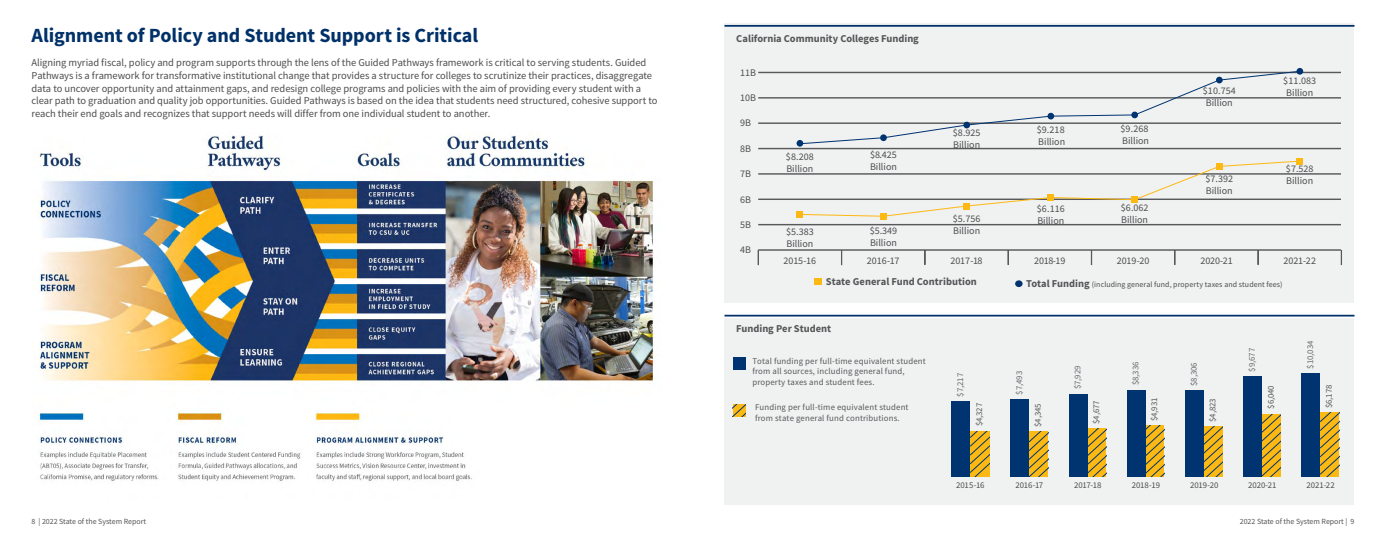
<style>
.page{position:relative;width:1386px;height:536px;background:#fff}
.page>*{position:absolute;margin:0;border:0;box-sizing:border-box;transform-origin:0 0}
.t1{font:700 20.12px "Source Sans Pro";letter-spacing:-.005em;color:#003169}
.t2{font:10.5px/12.6px "Source Sans Pro";letter-spacing:-.005em;color:#4d4d4f}
.t3{font:700 10.5px "Source Sans Pro";color:#565659}
.t4{font:10.06px/12.1px "Source Sans Pro";color:#4d4d4f}
.t5{font:8.75px/10.5px "Source Sans Pro";letter-spacing:.015em;color:#58595b}
.t6{font:8.75px "Source Sans Pro";letter-spacing:-.005em;color:#4d4d4f}
.t7{font:8.75px "Source Sans Pro";letter-spacing:-.01em;color:#666c70}
.t8{font:7.88px "Source Sans Pro";letter-spacing:.015em;color:#4d4d4f}
.t9{font:7.88px "Source Sans Pro";color:#565659}
.s1{font-weight:700;font-size:10.5px;color:#565659}
</style>
<div class="page">
<img style="left:38px;top:135px;width:617px;height:346px">
<div style="left:724px;top:24px;width:630px;height:279px;background:#f0f1f1"></div>
<svg style="left:841px;top:251px;width:1px;height:14px"></svg>
<svg style="left:758px;top:251px;width:1px;height:14px"></svg>
<svg style="left:924px;top:251px;width:2px;height:14px"></svg>
<svg style="left:1008px;top:251px;width:1px;height:14px"></svg>
<svg style="left:1091px;top:251px;width:1px;height:14px"></svg>
<svg style="left:1257px;top:251px;width:2px;height:14px"></svg>
<svg style="left:1174px;top:251px;width:1px;height:14px"></svg>
<svg style="left:1341px;top:250px;width:1px;height:15px"></svg>
<hr style="left:758px;top:148px;width:583px;height:1px;background:#58595b">
<hr style="left:758px;top:122px;width:583px;height:2px;background:#58595b">
<hr style="left:758px;top:97px;width:583px;height:1px;background:#58595b">
<hr style="left:758px;top:173px;width:583px;height:1px;background:#58595b">
<hr style="left:758px;top:198px;width:583px;height:2px;background:#58595b">
<hr style="left:758px;top:224px;width:583px;height:1px;background:#58595b">
<hr style="left:758px;top:249px;width:583px;height:2px;background:#58595b">
<hr style="left:758px;top:72px;width:583px;height:1px;background:#58595b">
<svg style="left:799px;top:70px;width:502px;height:75px"></svg>
<div style="left:1131px;top:111px;width:7px;height:7px;background:#003471;border-radius:50%"></div>
<div style="left:1216px;top:77px;width:7px;height:6px;background:#003471;border-radius:50%"></div>
<div style="left:797px;top:211px;width:6px;height:7px;background:#fdb913"></div>
<div style="left:880px;top:213px;width:7px;height:6px;background:#fdb913"></div>
<div style="left:797px;top:140px;width:6px;height:7px;background:#003471;border-radius:50%"></div>
<div style="left:880px;top:134px;width:7px;height:7px;background:#003471;border-radius:50%"></div>
<div style="left:963px;top:122px;width:7px;height:6px;background:#003471;border-radius:50%"></div>
<svg style="left:1048px;top:113px;width:6px;height:6px"></svg>
<svg style="left:799px;top:158px;width:504px;height:59px"></svg>
<div style="left:1297px;top:68px;width:6px;height:7px;background:#003471;border-radius:50%"></div>
<div style="left:815px;top:278px;width:7px;height:7px;background:#fdb913"></div>
<hr style="left:724px;top:25px;width:630px;height:2px;background:#003169">
<hr style="left:724px;top:314px;width:630px;height:2px;background:#003169">
<div style="left:725px;top:318px;width:630px;height:187px;background:#f0f1f1"></div>
<div style="left:1015px;top:280px;width:8px;height:7px;background:#003471;border-radius:50%"></div>
<div style="left:733px;top:357px;width:13px;height:13px;background:#003471"></div>
<svg style="left:733px;top:404px;width:13px;height:12px"></svg>
<svg style="left:989px;top:431px;width:1px;height:45px"></svg>
<div style="left:952px;top:401px;width:18px;height:75px;background:#003471"></div>
<svg style="left:970px;top:431px;width:19px;height:45px"></svg>
<div style="left:1010px;top:399px;width:19px;height:77px;background:#003471"></div>
<svg style="left:1029px;top:431px;width:19px;height:45px"></svg>
<div style="left:1069px;top:393px;width:18px;height:83px;background:#003471"></div>
<svg style="left:1087px;top:428px;width:19px;height:48px"></svg>
<div style="left:1127px;top:390px;width:19px;height:86px;background:#003471"></div>
<svg style="left:1146px;top:425px;width:18px;height:51px"></svg>
<div style="left:1243px;top:376px;width:19px;height:100px;background:#003471"></div>
<svg style="left:1262px;top:414px;width:19px;height:62px"></svg>
<div style="left:1302px;top:373px;width:18px;height:103px;background:#003471"></div>
<svg style="left:1320px;top:412px;width:19px;height:64px"></svg>
<div style="left:1185px;top:390px;width:19px;height:86px;background:#003471"></div>
<svg style="left:1204px;top:426px;width:19px;height:50px"></svg>
<h2 class="t1" style="left:32px;top:22px;width:448px">Alignment of Policy and Student Support is Critical</h2>
<p class="t2" style="left:32px;top:57px;width:628px">Aligning myriad fiscal, policy and program supports through the lens of the Guided Pathways framework is critical to serving students. Guided Pathways is a framework for transformative institutional change that provides a structure for colleges to scrutinize their practices, disaggregate data to uncover opportunity and attainment gaps, and redesign college programs and policies with the aim of providing every student with a clear path to graduation and quality job opportunities. Guided Pathways is based on the idea that students need structured, cohesive support to reach their end goals and recognizes that support needs will differ from one individual student to another.</p>
<p class="t3" style="left:736px;top:32px;width:184px">California Community Colleges Funding</p>
<p class="t4" style="left:740px;top:66px;width:18px">11B</p>
<p class="t4" style="left:740px;top:92px;width:18px">10B</p>
<p class="t4" style="left:1203px;top:85px;width:34px">$10.754<br>Billion</p>
<p class="t4" style="left:1283px;top:74px;width:34px">$11.083<br>Billion</p>
<p class="t4" style="left:740px;top:117px;width:12px">9B</p>
<p class="t4" style="left:740px;top:142px;width:12px">8B</p>
<p class="t4" style="left:740px;top:168px;width:12px">7B</p>
<p class="t4" style="left:740px;top:193px;width:12px">6B</p>
<p class="t4" style="left:740px;top:218px;width:12px">5B</p>
<p class="t4" style="left:740px;top:244px;width:12px">4B</p>
<p class="t4" style="left:1121px;top:123px;width:30px">$9.268<br>Billion</p>
<p class="t4" style="left:1037px;top:123px;width:30px">$9.218<br>Billion</p>
<p class="t4" style="left:953px;top:126px;width:29px">$8.925<br>Billion</p>
<p class="t4" style="left:870px;top:149px;width:28px">$8.425<br>Billion</p>
<p class="t4" style="left:786px;top:150px;width:29px">$8.208<br>Billion</p>
<p class="t4" style="left:1286px;top:162px;width:29px">$7.528<br>Billion</p>
<p class="t4" style="left:1205px;top:173px;width:29px">$7.392<br>Billion</p>
<p class="t4" style="left:1121px;top:202px;width:29px">$6.062<br>Billion</p>
<p class="t4" style="left:1037px;top:202px;width:29px">$6.116<br>Billion</p>
<p class="t4" style="left:953px;top:213px;width:29px">$5.756<br>Billion</p>
<p class="t4" style="left:870px;top:224px;width:29px">$5.349<br>Billion</p>
<p class="t3" style="left:826px;top:275px;width:153px">State General Fund Contribution</p>
<p class="t8" style="left:1026px;top:279px;width:258px"><span class="s1">Total Funding</span> (including general fund, property taxes and student fees)</p>
<p class="t3" style="left:736px;top:321px;width:96px">Funding Per Student</p>
<p class="t5" style="left:752px;top:355px;width:175px">Total funding per full-time equivalent student from all sources, including general fund, property taxes and student fees.</p>
<p class="t5" style="left:755px;top:402px;width:155px">Funding per full-time equivalent student from state general fund contributions.</p>
<p class="t4" style="left:786px;top:225px;width:29px">$5.383<br>Billion</p>
<p class="t4" style="left:784px;top:254px;width:34px">2015-16</p>
<p class="t4" style="left:867px;top:254px;width:34px">2016-17</p>
<p class="t4" style="left:951px;top:254px;width:33px">2017-18</p>
<p class="t4" style="left:1034px;top:254px;width:33px">2018-19</p>
<p class="t4" style="left:1117px;top:254px;width:34px">2019-20</p>
<p class="t4" style="left:1200px;top:254px;width:34px">2020-21</p>
<p class="t4" style="left:1284px;top:254px;width:34px">2021-22</p>
<p class="t7" style="left:1305px;top:368px;width:29px;rotate:-90deg">$10,034</p>
<p class="t7" style="left:1247px;top:371px;width:25px;rotate:-90deg">$9,677</p>
<p class="t7" style="left:1130px;top:385px;width:25px;rotate:-90deg">$8,336</p>
<p class="t7" style="left:1188px;top:386px;width:25px;rotate:-90deg">$8,306</p>
<p class="t7" style="left:1072px;top:389px;width:25px;rotate:-90deg">$7,929</p>
<p class="t7" style="left:1014px;top:394px;width:25px;rotate:-90deg">$7,493</p>
<p class="t7" style="left:955px;top:396px;width:25px;rotate:-90deg">$7,217</p>
<p class="t5" style="left:1266px;top:408px;width:24px;rotate:-90deg">$6,040</p>
<p class="t5" style="left:1149px;top:421px;width:24px;rotate:-90deg">$4,931</p>
<p class="t5" style="left:1207px;top:421px;width:24px;rotate:-90deg">$4,823</p>
<p class="t5" style="left:1091px;top:423px;width:24px;rotate:-90deg">$4,677</p>
<p class="t5" style="left:974px;top:426px;width:25px;rotate:-90deg">$4,327</p>
<p class="t5" style="left:1033px;top:426px;width:24px;rotate:-90deg">$4,345</p>
<p class="t5" style="left:1324px;top:407px;width:24px;rotate:-90deg">$6,178</p>
<p class="t6" style="left:956px;top:479px;width:30px">2015-16</p>
<p class="t6" style="left:1016px;top:479px;width:29px">2016-17</p>
<p class="t6" style="left:1074px;top:479px;width:29px">2017-18</p>
<p class="t6" style="left:1132px;top:479px;width:30px">2018-19</p>
<p class="t6" style="left:1190px;top:479px;width:30px">2019-20</p>
<p class="t6" style="left:1248px;top:479px;width:30px">2020-21</p>
<p class="t6" style="left:1307px;top:479px;width:30px">2021-22</p>
<p class="t9" style="left:32px;top:516px;width:116px">8 | 2022 State of the System Report</p>
<p class="t9" style="left:1240px;top:516px;width:116px">2022 State of the System Report | 9</p>
</div>
